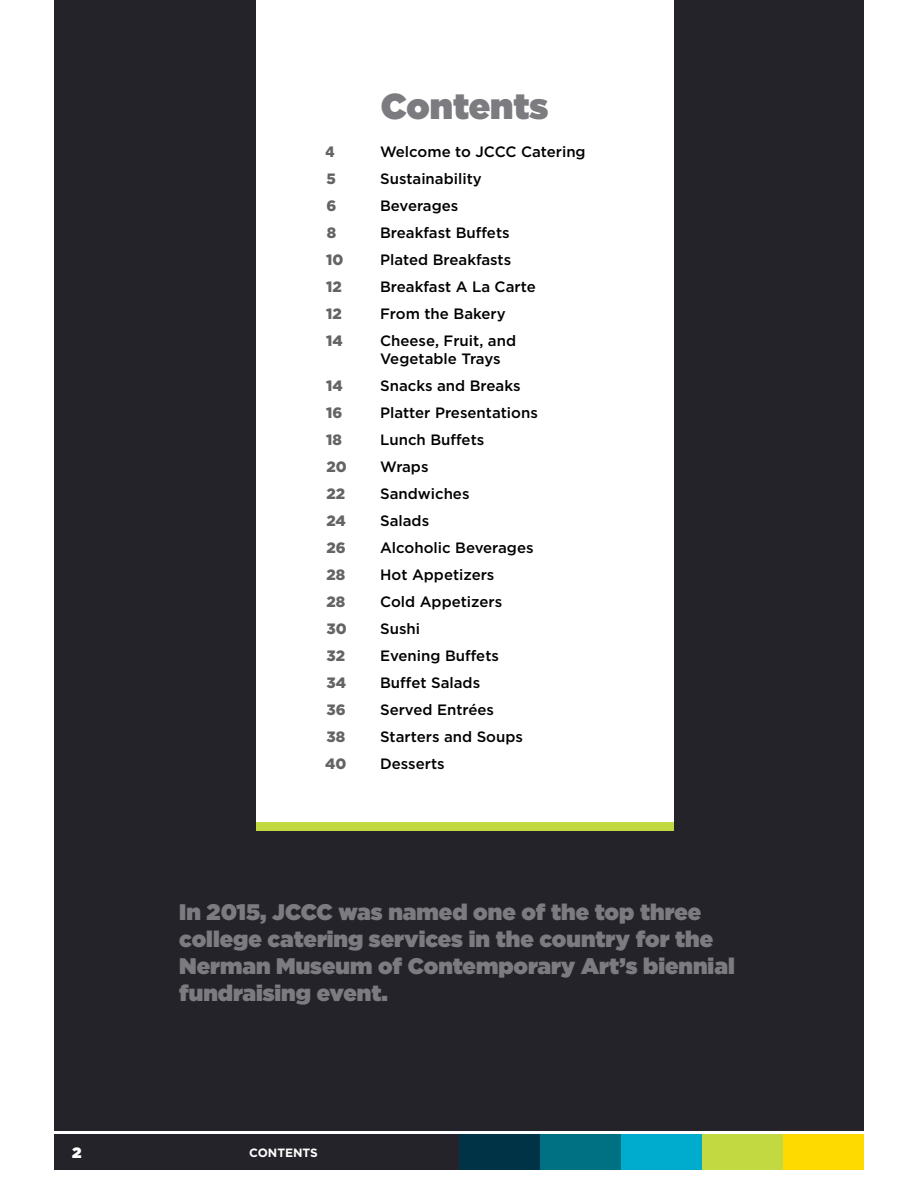
<style>
.page{position:relative;width:918px;height:1188px;background:#fff}
.page>*{position:absolute;margin:0;border:0;box-sizing:border-box;transform-origin:0 0}
.t1{font:900 36px "Gotham";color:#7c7b80}
.t2{font:900 22.5px/27px "Gotham";color:#7c7b80}
.t3{font:500 15px/18px "Gotham";color:#000}
.t4{font:900 15px "Gotham";color:#636466}
.t5{font:900 15px "Gotham";color:#fff}
.t6{font:700 12px "Gotham";color:#fff}
</style>
<div class="page">
<div style="left:54px;top:0;width:810px;height:1131px;background:#232329"></div>
<div style="left:459px;top:1134px;width:81px;height:36px;background:#003346"></div>
<div style="left:540px;top:1134px;width:81px;height:36px;background:#007083"></div>
<div style="left:621px;top:1134px;width:81px;height:36px;background:#00accd"></div>
<div style="left:702px;top:1134px;width:81px;height:36px;background:#c3d941"></div>
<div style="left:783px;top:1134px;width:81px;height:36px;background:#ffda00"></div>
<div style="left:54px;top:1134px;width:405px;height:36px;background:#232329"></div>
<div style="left:256px;top:0;width:418px;height:823px;background:#fff"></div>
<div style="left:256px;top:823px;width:418px;height:8px;background:#c3d941"></div>
<p class="t5" style="left:72px;top:1142px;width:11px">2</p>
<h1 class="t1" style="left:381px;top:81px;width:169px">Contents</h1>
<p class="t4" style="left:326px;top:142px;width:10px">4</p>
<p class="t3" style="left:380px;top:143px;width:207px">Welcome to JCCC Catering</p>
<p class="t4" style="left:327px;top:169px;width:11px">5</p>
<p class="t3" style="left:380px;top:170px;width:103px">Sustainability</p>
<p class="t4" style="left:326px;top:196px;width:11px">6</p>
<p class="t3" style="left:380px;top:197px;width:80px">Beverages</p>
<p class="t4" style="left:327px;top:223px;width:11px">8</p>
<p class="t3" style="left:380px;top:224px;width:131px">Breakfast Buffets</p>
<p class="t4" style="left:326px;top:250px;width:19px">10</p>
<p class="t3" style="left:380px;top:251px;width:133px">Plated Breakfasts</p>
<p class="t4" style="left:326px;top:277px;width:17px">12</p>
<p class="t3" style="left:380px;top:278px;width:157px">Breakfast A La Carte</p>
<p class="t4" style="left:326px;top:304px;width:17px">12</p>
<p class="t3" style="left:380px;top:305px;width:127px">From the Bakery</p>
<p class="t4" style="left:326px;top:331px;width:18px">14</p>
<p class="t3" style="left:380px;top:332px;width:137px">Cheese, Fruit, and<br>Vegetable Trays</p>
<p class="t4" style="left:326px;top:376px;width:18px">14</p>
<p class="t3" style="left:380px;top:377px;width:142px">Snacks and Breaks</p>
<p class="t4" style="left:326px;top:403px;width:18px">16</p>
<p class="t3" style="left:380px;top:404px;width:159px">Platter Presentations</p>
<p class="t4" style="left:326px;top:430px;width:17px">18</p>
<p class="t3" style="left:380px;top:431px;width:106px">Lunch Buffets</p>
<p class="t4" style="left:326px;top:457px;width:22px">20</p>
<p class="t3" style="left:380px;top:458px;width:50px">Wraps</p>
<p class="t4" style="left:326px;top:484px;width:20px">22</p>
<p class="t3" style="left:380px;top:485px;width:91px">Sandwiches</p>
<p class="t4" style="left:326px;top:511px;width:21px">24</p>
<p class="t3" style="left:380px;top:512px;width:51px">Salads</p>
<p class="t4" style="left:326px;top:538px;width:21px">26</p>
<p class="t3" style="left:380px;top:539px;width:155px">Alcoholic Beverages</p>
<p class="t4" style="left:326px;top:565px;width:20px">28</p>
<p class="t3" style="left:380px;top:566px;width:116px">Hot Appetizers</p>
<p class="t4" style="left:326px;top:592px;width:20px">28</p>
<p class="t3" style="left:380px;top:593px;width:124px">Cold Appetizers</p>
<p class="t4" style="left:326px;top:619px;width:22px">30</p>
<p class="t3" style="left:380px;top:620px;width:42px">Sushi</p>
<p class="t4" style="left:326px;top:646px;width:20px">32</p>
<p class="t3" style="left:380px;top:647px;width:120px">Evening Buffets</p>
<p class="t4" style="left:326px;top:673px;width:21px">34</p>
<p class="t3" style="left:380px;top:674px;width:102px">Buffet Salads</p>
<p class="t4" style="left:326px;top:700px;width:21px">36</p>
<p class="t3" style="left:380px;top:701px;width:116px">Served Entrées</p>
<p class="t4" style="left:326px;top:727px;width:20px">38</p>
<p class="t3" style="left:380px;top:728px;width:144px">Starters and Soups</p>
<p class="t4" style="left:325px;top:754px;width:23px">40</p>
<p class="t3" style="left:380px;top:755px;width:66px">Desserts</p>
<p class="t2" style="left:179px;top:898px;width:557px">In 2015, JCCC was named one of the top three college catering services in the country for the Nerman Museum of Contemporary Art’s biennial fundraising event.</p>
<p class="t6" style="left:249px;top:1145px;width:70px">CONTENTS</p>
</div>
